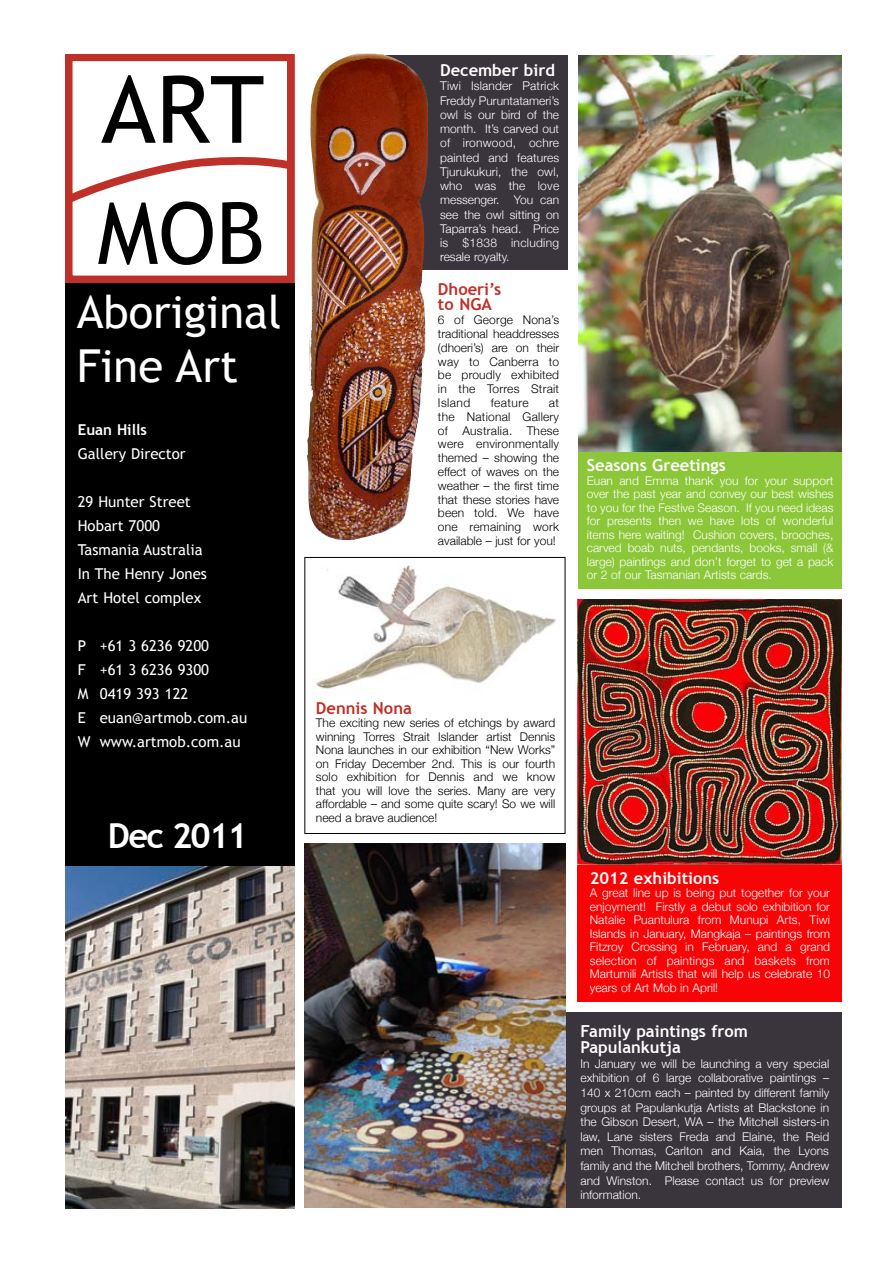
<style>
.page{position:relative;width:893px;height:1263px;background:#fff}
.page>*{position:absolute;margin:0;border:0;box-sizing:border-box;transform-origin:0 0}
.t1{font:45.45px/54.4px "Trebuchet MS";color:#fff}
.t2{font:700 34.5px "Trebuchet MS";letter-spacing:-.05em;color:#fff}
.t3{font:700 16.5px/16px "Trebuchet MS";color:#fff}
.t4{font:700 16.5px/15.3px "Trebuchet MS";color:#be3027}
.t5{font:15px/24px "Trebuchet MS";color:#fff}
.t6{font:700 15px "Trebuchet MS";color:#fff}
.t7{font:300 12px/13.5px "Helvetica Neue";color:#fff;text-align:justify}
.t8{font:300 12px/13.8px "Helvetica Neue";letter-spacing:.015em;color:#000;text-align:justify}
.t9{font:300 12px "Helvetica Neue";letter-spacing:.035em;color:#000}
</style>
<div class="page">
<div style="left:351px;top:55px;width:217px;height:215px;background:#3a353c"></div>
<div style="left:304px;top:557px;width:261px;height:277px;border:1px solid #000"></div>
<div style="left:559px;top:1012px;width:283px;height:196px;background:#3a353c"></div>
<div style="left:66px;top:61px;width:229px;height:1147px;background:#000"></div>
<img style="left:66px;top:866px;width:229px;height:342px">
<svg style="left:66px;top:55px;width:229px;height:228px;background:#ecc3c0"></svg>
<svg style="left:101px;top:75px;width:55px;height:68px"></svg>
<svg style="left:163px;top:75px;width:100px;height:68px"></svg>
<svg style="left:66px;top:152px;width:229px;height:113px;background:#cdbbba"></svg>
<img style="left:306px;top:53px;width:122px;height:487px">
<div style="left:578px;top:55px;width:264px;height:534px;background:#8cc739"></div>
<img style="left:578px;top:55px;width:264px;height:396px">
<img style="left:316px;top:565px;width:240px;height:124px">
<img style="left:304px;top:844px;width:261px;height:364px">
<div style="left:578px;top:600px;width:264px;height:401px;background:#f70406"></div>
<img style="left:578px;top:600px;width:264px;height:264px">
<h1 class="t1" style="left:77px;top:285px;width:206px">Aboriginal<br>Fine Art</h1>
<p class="t6" style="left:78px;top:421px;width:71px">Euan Hills</p>
<p class="t5" style="left:78px;top:442px;width:109px">Gallery Director</p>
<p class="t5" style="left:78px;top:490px;width:131px">29 Hunter Street<br>Hobart 7000<br>Tasmania Australia<br>In The Henry Jones<br>Art Hotel complex</p>
<p class="t5" style="left:78px;top:634px;width:171px">P +61 3 6236 9200<br>F +61 3 6236 9300<br>M 0419 393 122<br>E euan@artmob.com.au<br>W www.artmob.com.au</p>
<h2 class="t2" style="left:108px;top:814px;width:141px">Dec 2011</h2>
<h3 class="t3" style="left:440px;top:62px;width:116px">December bird</h3>
<p class="t7" style="left:440px;top:79px;width:121px;line-height:14.2px">Tiwi Islander Patrick Freddy Puruntatameri’s owl is our bird of the month. It’s carved out of ironwood, ochre painted and features Tjurukukuri, the owl, who was the love messenger. You can see the owl sitting on Taparra’s head. Price is $1838 including resale royalty.</p>
<h3 class="t4" style="left:438px;top:281px;width:65px">Dhoeri’s to NGA</h3>
<p class="t8" style="left:438px;top:313px;width:123px">6 of George Nona’s traditional headdresses (dhoeri’s) are on their way to Canberra to be proudly exhibited in the Torres Strait Island</p>
<p class="t9" style="left:491px;top:395px;width:40px">feature</p>
<p class="t8" style="left:438px;top:395px;width:123px;text-indent:111px">at the National Gallery of Australia. These were environmentally themed – showing the effect of waves on the weather – the first time that these stories have been told. We have one remaining work available – just for you!</p>
<h3 class="t3" style="left:587px;top:457px;width:141px">Seasons Greetings</h3>
<p class="t7" style="left:587px;top:474px;width:248px">Euan and Emma thank you for your support over the past year and convey our best wishes to you for the Festive Season. If you need ideas for presents then we have lots of wonderful items here waiting! Cushion covers, brooches, carved boab nuts, pendants, books, small (&amp; large) paintings and don’t forget to get a pack or 2 of our Tasmanian Artists cards.</p>
<h3 class="t4" style="left:316px;top:700px;width:97px">Dennis Nona</h3>
<p class="t8" style="left:316px;top:716px;width:241px">The exciting new series of etchings by award winning Torres Strait Islander artist Dennis Nona launches in our exhibition “New Works” on Friday December 2nd. This is our fourth solo exhibition for Dennis and we know that you will love the series. Many are very affordable – and some quite scary! So we will need a brave audience!</p>
<h3 class="t3" style="left:590px;top:870px;width:131px">2012 exhibitions</h3>
<p class="t7" style="left:590px;top:886px;width:242px">A great line up is being put together for your enjoyment! Firstly a debut solo exhibition for Natalie Puantulura from Munupi Arts, Tiwi Islands in January, Mangkaja – paintings from Fitzroy Crossing in February, and a grand selection of paintings and baskets from Martumili Artists that will help us celebrate 10 years of Art Mob in April!</p>
<h3 class="t3" style="left:580px;top:1023px;width:169px">Family paintings from<br>Papulankutja</h3>
<p class="t7" style="left:580px;top:1056px;width:250px;line-height:14.5px">In January we will be launching a very special exhibition of 6 large collaborative paintings – 140 x 210cm each – painted by different family groups at Papulankutja Artists at Blackstone in the Gibson Desert, WA – the Mitchell sisters-in law, Lane sisters Freda and Elaine, the Reid men Thomas, Carlton and Kaia, the Lyons family and the Mitchell brothers, Tommy, Andrew and Winston. Please contact us for preview information.</p>
</div>
